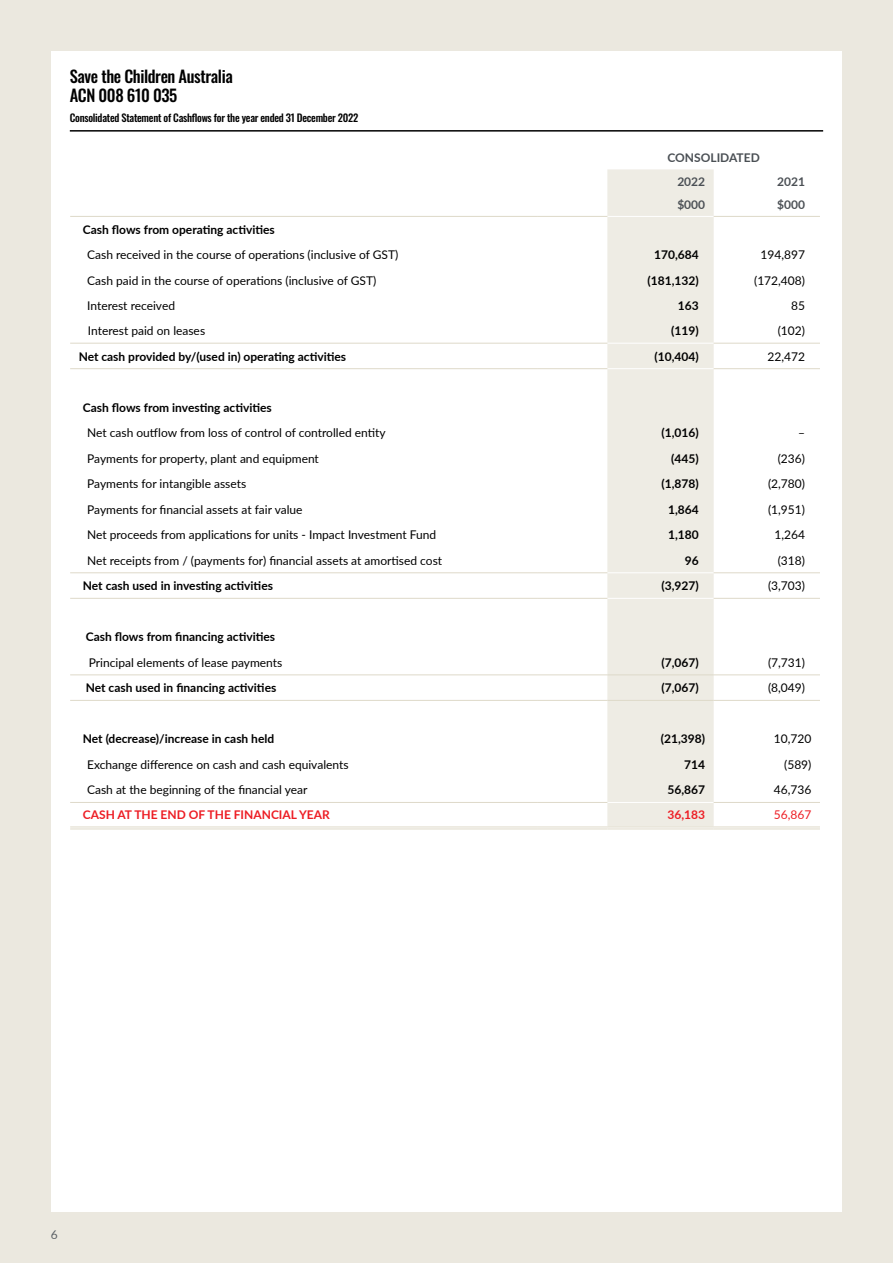
<style>
.page{position:relative;width:893px;height:1263px;background:#ebe8df}
.page>*{position:absolute;margin:0;border:0;box-sizing:border-box;transform-origin:0 0}
.t1{font:500 16.5px/19.5px "Oswald";letter-spacing:-.025em;color:#000}
.t2{font:12px "Lato";color:#000}
.t3{font:700 12px "Lato";color:#000}
.t4{font:700 12px "Lato";color:#ed1d24}
.t5{font:700 12px/24.2px "Lato";color:#4a4f54}
.t6{font:12px "Lato";color:#ed1d24}
.t7{font:12px "Lato";color:#5a5f64}
.t8{font:500 10.5px "Oswald";letter-spacing:-.025em;color:#000}
</style>
<div class="page">
<div style="left:51px;top:51px;width:791px;height:1161px;background:#fff"></div>
<hr style="left:70px;top:130px;width:753px;height:2px;background:#000">
<div style="left:607px;top:169px;width:107px;height:657px;background:#eeece4"></div>
<hr style="left:607px;top:343px;width:107px;height:1px;background:#fff">
<hr style="left:607px;top:572px;width:107px;height:1px;background:#fff">
<hr style="left:607px;top:802px;width:107px;height:1px;background:#fff">
<hr style="left:607px;top:368px;width:107px;height:1px;background:#fff">
<hr style="left:607px;top:598px;width:107px;height:1px;background:#fff">
<hr style="left:607px;top:216px;width:107px;height:1px;background:#fff">
<hr style="left:70px;top:216px;width:468px;height:1px;background:#ded9c9">
<hr style="left:538px;top:216px;width:69px;height:1px;background:#ded9c9">
<hr style="left:70px;top:343px;width:468px;height:1px;background:#ded9c9">
<hr style="left:538px;top:343px;width:69px;height:1px;background:#ded9c9">
<hr style="left:70px;top:368px;width:468px;height:1px;background:#ded9c9">
<hr style="left:538px;top:368px;width:69px;height:1px;background:#ded9c9">
<hr style="left:70px;top:572px;width:468px;height:1px;background:#ded9c9">
<hr style="left:538px;top:572px;width:69px;height:1px;background:#ded9c9">
<hr style="left:70px;top:598px;width:468px;height:1px;background:#ded9c9">
<hr style="left:538px;top:598px;width:69px;height:1px;background:#ded9c9">
<hr style="left:70px;top:802px;width:468px;height:1px;background:#ded9c9">
<hr style="left:538px;top:802px;width:69px;height:1px;background:#ded9c9">
<hr style="left:714px;top:216px;width:106px;height:1px;background:#ded9c9">
<hr style="left:70px;top:826px;width:468px;height:1px;background:#ded9c9">
<hr style="left:70px;top:828px;width:468px;height:1px;background:#ded9c9">
<hr style="left:538px;top:826px;width:69px;height:1px;background:#ded9c9">
<hr style="left:538px;top:828px;width:69px;height:1px;background:#ded9c9">
<hr style="left:607px;top:826px;width:107px;height:1px;background:#ded9c9">
<hr style="left:607px;top:828px;width:107px;height:1px;background:#ded9c9">
<hr style="left:714px;top:343px;width:106px;height:1px;background:#ded9c9">
<hr style="left:714px;top:368px;width:106px;height:1px;background:#ded9c9">
<hr style="left:714px;top:572px;width:106px;height:1px;background:#ded9c9">
<hr style="left:714px;top:598px;width:106px;height:1px;background:#ded9c9">
<hr style="left:714px;top:802px;width:106px;height:1px;background:#ded9c9">
<hr style="left:714px;top:826px;width:106px;height:1px;background:#ded9c9">
<hr style="left:714px;top:828px;width:106px;height:1px;background:#ded9c9">
<hr style="left:70px;top:674px;width:468px;height:1px;background:#ded9c9">
<hr style="left:538px;top:674px;width:69px;height:1px;background:#ded9c9">
<hr style="left:607px;top:674px;width:107px;height:1px;background:#ded9c9">
<hr style="left:714px;top:674px;width:106px;height:1px;background:#ded9c9">
<hr style="left:70px;top:700px;width:468px;height:1px;background:#ded9c9">
<hr style="left:538px;top:700px;width:69px;height:1px;background:#ded9c9">
<hr style="left:607px;top:700px;width:107px;height:1px;background:#ded9c9">
<hr style="left:714px;top:700px;width:106px;height:1px;background:#ded9c9">
<h1 class="t1" style="left:70px;top:65px;width:164px">Save the Children Australia<br>ACN 008 610 035</h1>
<p class="t8" style="left:70px;top:108px;width:290px">Consolidated Statement of Cashflows for the year ended 31 December 2022</p>
<p class="t5" style="left:677px;top:145px;width:84px;text-indent:-10px">CONSOLIDATED<br>2022</p>
<p class="t5" style="left:777px;top:169px;width:29px">2021</p>
<p class="t5" style="left:677px;top:192px;width:29px">$000</p>
<p class="t5" style="left:777px;top:192px;width:29px">$000</p>
<p class="t3" style="left:83px;top:221px;width:193px">Cash flows from operating activities</p>
<p class="t2" style="left:87px;top:247px;width:313px">Cash received in the course of operations (inclusive of GST)</p>
<p class="t3" style="left:654px;top:246px;width:46px">170,684</p>
<p class="t2" style="left:760px;top:247px;width:46px">194,897</p>
<p class="t2" style="left:87px;top:272px;width:291px">Cash paid in the course of operations (inclusive of GST)</p>
<p class="t3" style="left:648px;top:272px;width:53px">(181,132)</p>
<p class="t2" style="left:754px;top:272px;width:52px">(172,408)</p>
<p class="t2" style="left:87px;top:297px;width:89px">Interest received</p>
<p class="t3" style="left:678px;top:297px;width:22px">163</p>
<p class="t2" style="left:791px;top:297px;width:15px">85</p>
<p class="t2" style="left:88px;top:322px;width:119px">Interest paid on leases</p>
<p class="t3" style="left:671px;top:322px;width:29px">(119)</p>
<p class="t2" style="left:778px;top:322px;width:29px">(102)</p>
<p class="t3" style="left:79px;top:348px;width:269px">Net cash provided by/(used in) operating activities</p>
<p class="t3" style="left:654px;top:348px;width:46px">(10,404)</p>
<p class="t2" style="left:767px;top:348px;width:39px">22,472</p>
<p class="t3" style="left:83px;top:399px;width:190px">Cash flows from investing activities</p>
<p class="t2" style="left:87px;top:424px;width:300px">Net cash outflow from loss of control of controlled entity</p>
<p class="t3" style="left:661px;top:424px;width:39px">(1,016)</p>
<p class="t2" style="left:798px;top:424px;width:8px">–</p>
<p class="t2" style="left:87px;top:450px;width:233px">Payments for property, plant and equipment</p>
<p class="t3" style="left:671px;top:450px;width:29px">(445)</p>
<p class="t2" style="left:778px;top:450px;width:29px">(236)</p>
<p class="t2" style="left:87px;top:475px;width:161px">Payments for intangible assets</p>
<p class="t3" style="left:661px;top:475px;width:39px">(1,878)</p>
<p class="t2" style="left:768px;top:475px;width:38px">(2,780)</p>
<p class="t2" style="left:87px;top:501px;width:217px">Payments for financial assets at fair value</p>
<p class="t3" style="left:668px;top:501px;width:32px">1,864</p>
<p class="t2" style="left:768px;top:501px;width:38px">(1,951)</p>
<p class="t2" style="left:87px;top:526px;width:351px">Net proceeds from applications for units - Impact Investment Fund</p>
<p class="t3" style="left:668px;top:526px;width:32px">1,180</p>
<p class="t2" style="left:774px;top:526px;width:32px">1,264</p>
<p class="t2" style="left:87px;top:552px;width:356px">Net receipts from / (payments for) financial assets at amortised cost</p>
<p class="t3" style="left:685px;top:551px;width:15px">96</p>
<p class="t2" style="left:778px;top:552px;width:29px">(318)</p>
<p class="t3" style="left:83px;top:577px;width:192px">Net cash used in investing activities</p>
<p class="t3" style="left:661px;top:577px;width:39px">(3,927)</p>
<p class="t2" style="left:768px;top:577px;width:38px">(3,703)</p>
<p class="t3" style="left:86px;top:628px;width:191px">Cash flows from financing activities</p>
<p class="t2" style="left:89px;top:654px;width:195px">Principal elements of lease payments</p>
<p class="t3" style="left:661px;top:653px;width:39px">(7,067)</p>
<p class="t2" style="left:768px;top:654px;width:38px">(7,731)</p>
<p class="t3" style="left:86px;top:679px;width:192px">Net cash used in financing activities</p>
<p class="t3" style="left:661px;top:679px;width:39px">(7,067)</p>
<p class="t2" style="left:768px;top:679px;width:38px">(8,049)</p>
<p class="t3" style="left:83px;top:730px;width:193px">Net (decrease)/increase in cash held</p>
<p class="t3" style="left:661px;top:730px;width:46px">(21,398)</p>
<p class="t2" style="left:774px;top:730px;width:39px">10,720</p>
<p class="t2" style="left:87px;top:756px;width:263px">Exchange difference on cash and cash equivalents</p>
<p class="t3" style="left:684px;top:756px;width:22px">714</p>
<p class="t2" style="left:784px;top:756px;width:29px">(589)</p>
<p class="t2" style="left:87px;top:781px;width:222px">Cash at the beginning of the financial year</p>
<p class="t3" style="left:667px;top:781px;width:39px">56,867</p>
<p class="t2" style="left:774px;top:781px;width:39px">46,736</p>
<p class="t4" style="left:83px;top:806px;width:248px">CASH AT THE END OF THE FINANCIAL YEAR</p>
<p class="t4" style="left:667px;top:806px;width:39px">36,183</p>
<p class="t6" style="left:774px;top:806px;width:39px">56,867</p>
<p class="t7" style="left:51px;top:1226px;width:8px">6</p>
</div>
